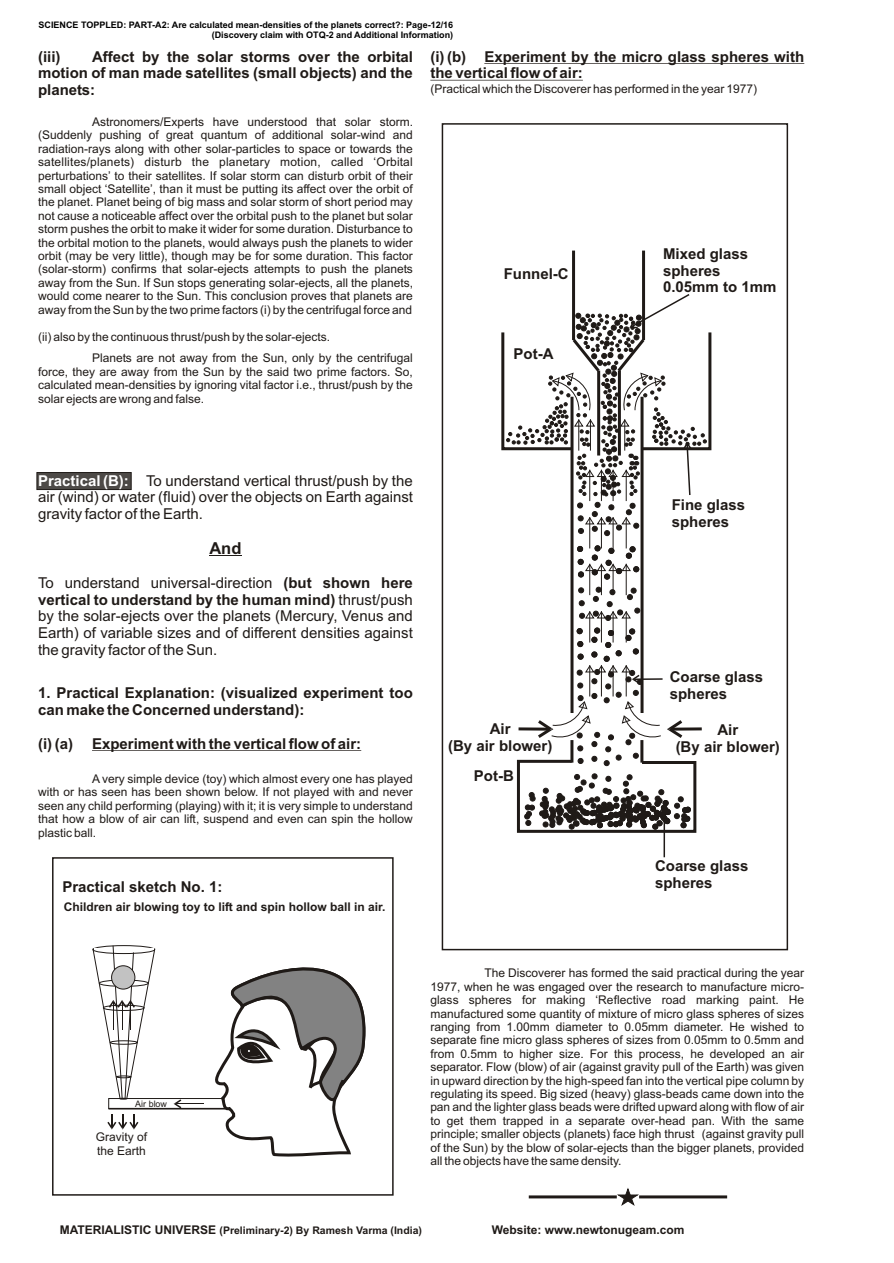
<style>
.page{position:relative;width:894px;height:1263px;background:#fff}
.page>*{position:absolute;margin:0;border:0;box-sizing:border-box;transform-origin:0 0}
.t1{font:700 16.5px "Arial";color:#1f1a17}
.t2{font:700 15px/16.8px "Arial";color:#1f1a17}
.t3{font:15px/16.8px "Arial";color:#1f1a17;text-align:justify}
.t4{font:700 15px "Arial";color:#fff}
.t5{font:12px/13.4px "Arial";color:#1f1a17;text-align:justify}
.t6{font:700 12px "Arial";color:#1f1a17}
.t7{font:700 10.5px "Arial";color:#1f1a17}
.t8{font:700 9px/10.1px "Arial";color:#000;text-align:right}
.t9{font:9px "Arial";color:#1f1a17}
.s1{font-weight:700}
.s2{font-size:12px}
</style>
<div class="page">
<div style="left:37px;top:472px;width:94px;height:18px;background:#4d4a47;border:1px solid #1f1a17"></div>
<hr style="left:209px;top:556px;width:32px;height:1px;background:#1f1a17">
<hr style="left:92px;top:750px;width:269px;height:1px;background:#1f1a17">
<hr style="left:484px;top:63px;width:320px;height:1px;background:#1f1a17">
<hr style="left:430px;top:80px;width:153px;height:1px;background:#1f1a17">
<div style="left:52px;top:857px;width:342px;height:339px;border:2px solid #1f1a17"></div>
<svg style="left:93px;top:945px;width:271px;height:212px"></svg>
<hr style="left:571px;top:397px;width:3px;height:316px;background:#1f1a17">
<hr style="left:641px;top:397px;width:3px;height:316px;background:#1f1a17">
<hr style="left:572px;top:251px;width:3px;height:89px;background:#1f1a17">
<hr style="left:642px;top:251px;width:3px;height:89px;background:#1f1a17">
<hr style="left:590px;top:611px;width:1px;height:32px;background:#1f1a17">
<hr style="left:601px;top:611px;width:1px;height:32px;background:#1f1a17">
<hr style="left:613px;top:611px;width:1px;height:32px;background:#1f1a17">
<hr style="left:626px;top:611px;width:1px;height:32px;background:#1f1a17">
<hr style="left:590px;top:564px;width:1px;height:31px;background:#1f1a17">
<hr style="left:601px;top:564px;width:1px;height:31px;background:#1f1a17">
<hr style="left:613px;top:564px;width:1px;height:31px;background:#1f1a17">
<hr style="left:626px;top:564px;width:1px;height:31px;background:#1f1a17">
<hr style="left:590px;top:517px;width:1px;height:31px;background:#1f1a17">
<hr style="left:601px;top:517px;width:1px;height:31px;background:#1f1a17">
<hr style="left:613px;top:517px;width:1px;height:31px;background:#1f1a17">
<hr style="left:626px;top:517px;width:1px;height:31px;background:#1f1a17">
<hr style="left:590px;top:470px;width:1px;height:31px;background:#1f1a17">
<hr style="left:601px;top:470px;width:1px;height:31px;background:#1f1a17">
<hr style="left:613px;top:470px;width:1px;height:31px;background:#1f1a17">
<hr style="left:626px;top:470px;width:1px;height:31px;background:#1f1a17">
<svg style="left:577px;top:502px;width:62px;height:34px"></svg>
<svg style="left:577px;top:546px;width:62px;height:33px"></svg>
<svg style="left:578px;top:587px;width:62px;height:34px"></svg>
<svg style="left:501px;top:294px;width:211px;height:202px"></svg>
<hr style="left:664px;top:807px;width:1px;height:50px;background:#1f1a17">
<svg style="left:698px;top:727px;width:4px;height:4px"></svg>
<svg style="left:516px;top:628px;width:182px;height:206px"></svg>
<svg style="left:519px;top:727px;width:29px;height:4px"></svg>
<div style="left:442px;top:123px;width:346px;height:827px;border:2px solid #1f1a17"></div>
<hr style="left:529px;top:1195px;width:88px;height:3px;background:#1f1a17">
<hr style="left:639px;top:1195px;width:88px;height:3px;background:#1f1a17">
<svg style="left:617px;top:1189px;width:22px;height:17px"></svg>
<p class="t8" style="left:39px;top:21px;width:416px">SCIENCE TOPPLED: PART-A2: Are calculated mean-densities of the planets correct?: Page-12/16 (Discovery claim with OTQ-2 and Additional Information)</p>
<p class="t2" style="left:38px;top:49px;width:24px">(iii)</p>
<p class="t2" style="left:38px;top:49px;width:768px;text-indent:54px">Affect by the solar storms over the orbital (i) (b) Experiment by the micro glass spheres with motion of man made satellites (small objects) and the the vertical flow of air:<br>planets:</p>
<p class="t5" style="left:430px;top:83px;width:328px">(Practical which the Discoverer has performed in the year 1977)</p>
<p class="t5" style="left:38px;top:116px;width:377px;text-indent:54px">Astronomers/Experts have understood that solar storm. (Suddenly pushing of great quantum of additional solar-wind and radiation-rays along with other solar-particles to space or towards the satellites/planets) disturb the planetary motion, called ‘Orbital perturbations’ to their satellites. If solar storm can disturb orbit of their small object ‘Satellite’, than it must be putting its affect over the orbit of the planet. Planet being of big mass and solar storm of short period may not cause a noticeable affect over the orbital push to the planet but solar storm pushes the orbit to make it wider for some duration. Disturbance to the orbital motion to the planets, would always push the planets to wider orbit (may be very little), though may be for some duration. This factor (solar-storm) confirms that solar-ejects attempts to push the planets away from the Sun. If Sun stops generating solar-ejects, all the planets, would come nearer to the Sun. This conclusion proves that planets are away from the Sun by the two prime factors (i) by the centrifugal force and</p>
<p class="t5" style="left:92px;top:327px;width:322px;line-height:21.8px;text-indent:-54px">(ii) also by the continuous thrust/push by the solar-ejects.<br>Planets are not away from the Sun, only by the centrifugal</p>
<p class="t5" style="left:38px;top:366px;width:376px">force, they are away from the Sun by the said two prime factors. So, calculated mean-densities by ignoring vital factor i.e., thrust/push by the solar ejects are wrong and false.</p>
<p class="t2" style="left:504px;top:267px;width:66px">Funnel-C</p>
<p class="t2" style="left:514px;top:346px;width:41px">Pot-A</p>
<p class="t2" style="left:663px;top:247px;width:115px">Mixed glass spheres<br>0.05mm to 1mm</p>
<p class="t4" style="left:38px;top:475px;width:92px">Practical (B):</p>
<p class="t3" style="left:38px;top:473px;width:377px;text-indent:108px">To understand vertical thrust/push by the air (wind) or water (fluid) over the objects on Earth against gravity factor of the Earth.</p>
<h1 class="t1" style="left:209px;top:542px;width:34px">And</h1>
<p class="t3" style="left:38px;top:576px;width:376px">To understand universal-direction <span class="s1">(but shown here vertical to understand by the human mind)</span> thrust/push by the solar-ejects over the planets (Mercury, Venus and Earth) of variable sizes and of different densities against the gravity factor of the Sun.</p>
<p class="t2" style="left:38px;top:686px;width:376px">1. Practical Explanation: (visualized experiment too can make the Concerned understand):</p>
<p class="t2" style="left:38px;top:736px;width:36px">(i) (a)</p>
<p class="t2" style="left:92px;top:736px;width:271px">Experiment with the vertical flow of air:</p>
<p class="t5" style="left:38px;top:773px;width:376px;text-indent:54px">A very simple device (toy) which almost every one has played with or has seen has been shown below. If not played with and never seen any child performing (playing) with it; it is very simple to understand that how a blow of air can lift, suspend and even can spin the hollow plastic ball.</p>
<p class="t2" style="left:62px;top:880px;width:162px">Practical sketch No. 1:</p>
<p class="t6" style="left:64px;top:902px;width:323px">Children air blowing toy to lift and spin hollow ball in air.</p>
<p class="t2" style="left:448px;top:722px;width:106px;text-align:center">Air<br>(By air blower)</p>
<p class="t2" style="left:474px;top:769px;width:41px">Pot-B</p>
<p class="t2" style="left:672px;top:498px;width:75px">Fine glass spheres</p>
<p class="t2" style="left:670px;top:670px;width:95px">Coarse glass spheres</p>
<p class="t2" style="left:676px;top:723px;width:106px;text-align:center">Air<br>(By air blower)</p>
<p class="t2" style="left:655px;top:859px;width:95px">Coarse glass spheres</p>
<p class="t9" style="left:135px;top:1100px;width:33px">Air blow</p>
<p class="t5" style="left:96px;top:1132px;width:53px">Gravity of the Earth</p>
<p class="t5" style="left:430px;top:968px;width:375px;text-indent:54px">The Discoverer has formed the said practical during the year 1977, when he was engaged over the research to manufacture micro&shy;glass spheres for making ‘Reflective road marking paint. He manufactured some quantity of mixture of micro glass spheres of sizes ranging from 1.00mm diameter to 0.05mm diameter. He wished to separate fine micro glass spheres of sizes from 0.05mm to 0.5mm and from 0.5mm to higher size. For this process, he developed an air separator. Flow (blow) of air (against gravity pull of the Earth) was given in upward direction by the high-speed fan into the vertical pipe column by regulating its speed. Big sized (heavy) glass-beads came down into the pan and the lighter glass beads were drifted upward along with flow of air to get them trapped in a separate over-head pan. With the same principle; smaller objects (planets) face high thrust (against gravity pull of the Sun) by the blow of solar-ejects than the bigger planets, provided all the objects have the same density.</p>
<p class="t7" style="left:60px;top:1226px;width:364px"><span class="s2">MATERIALISTIC UNIVERSE</span> (Preliminary-2) By Ramesh Varma (India)</p>
<p class="t6" style="left:492px;top:1225px;width:194px">Website: www.newtonugeam.com</p>
</div>
